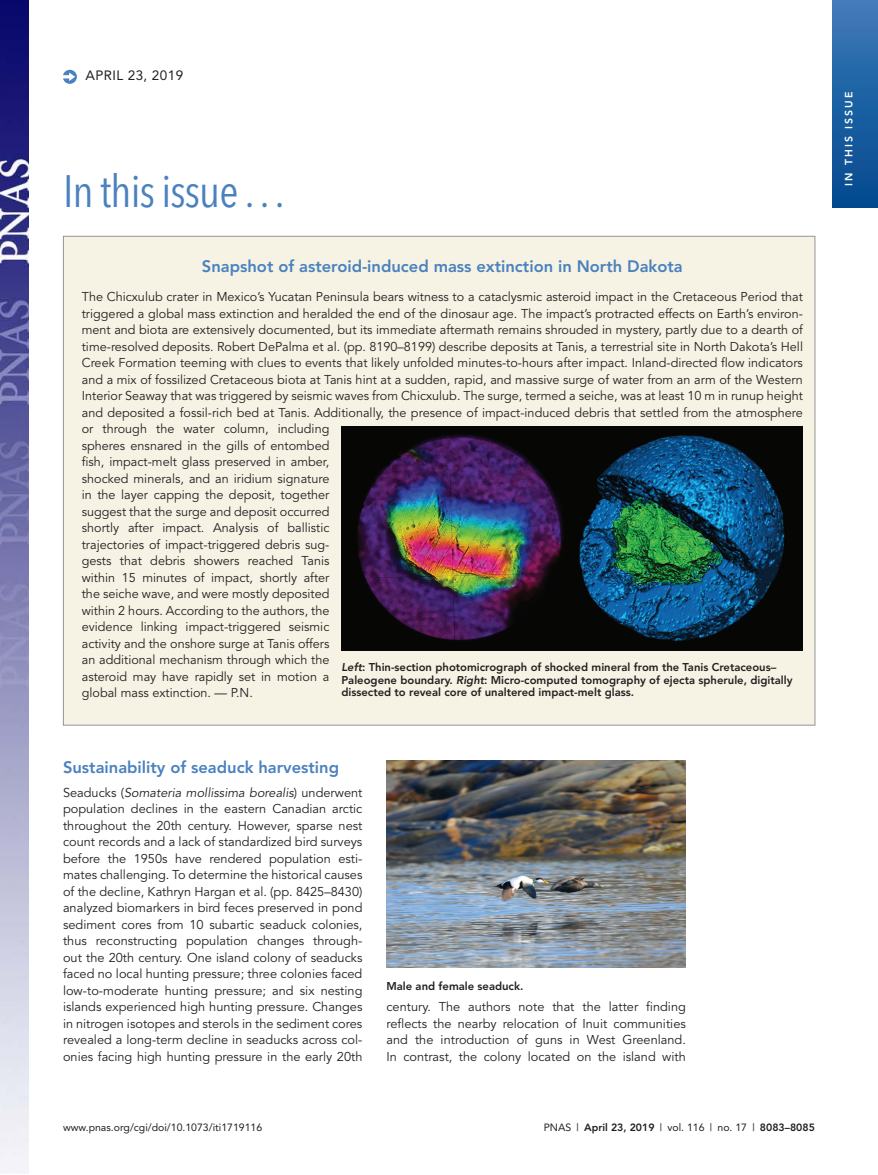
<style>
.page{position:relative;width:878px;height:1175px;background:#fff}
.page>*{position:absolute;margin:0;border:0;box-sizing:border-box;transform-origin:0 0}
.t1{font:condensed 45px "Avenir Next LT Pro";letter-spacing:-.02em;color:#4a81be}
.t2{font:800 16.5px "Avenir";color:#4a81be}
.t3{font:13.5px "Avenir";letter-spacing:.03em;color:#231f20}
.t4{font:12.75px/16.5px "Avenir";color:#231f20;text-align:justify}
.t5{font:italic 12.75px "Avenir LT Std";color:#231f20}
.t6{font:800 11.25px/12.3px "Avenir";color:#231f20}
.t7{font:800 10.5px "Avenir";color:#231f20}
.t8{font:10.5px "Avenir";color:#231f20}
.t9{font:800 10.5px "Avenir";letter-spacing:.2em;color:#fff}
.s1{font-family:"Avenir LT Std";font-style:italic}
.s2{font-family:"Avenir";font-style:normal}
.s3{font-weight:400}
</style>
<div class="page">
<img style="left:0;top:0;width:28px;height:1173px">
<div style="left:63px;top:236px;width:752px;height:489px;background:#f6f3e5;border:1px solid #939598"></div>
<img style="left:341px;top:427px;width:461px;height:224px">
<div style="left:832px;top:0;width:46px;height:207px;background:linear-gradient(to bottom,#3f7bb9,#00488e)"></div>
<svg style="left:63px;top:70px;width:14px;height:14px"></svg>
<img style="left:386px;top:760px;width:300px;height:208px">
<p class="t3" style="left:86px;top:68px;width:99px">APRIL 23, 2019</p>
<h1 class="t1" style="left:63px;top:164px;width:223px">In this issue . . .</h1>
<p class="t2" style="left:202px;top:256px;width:482px">Snapshot of asteroid-induced mass extinction in North Dakota</p>
<p class="t4" style="left:82px;top:289px;width:722px;text-align:left">The Chicxulub crater in Mexico’s Yucatan Peninsula bears witness to a cataclysmic asteroid impact in the Cretaceous Period that triggered a global mass extinction and heralded the end of the dinosaur age. The impact’s protracted effects on Earth’s environ&shy;ment and biota are extensively documented, but its immediate aftermath remains shrouded in mystery, partly due to a dearth of time-resolved deposits. Robert DePalma et al. (pp. 8190–8199) describe deposits at Tanis, a terrestrial site in North Dakota’s Hell Creek Formation teeming with clues to events that likely unfolded minutes-to-hours after impact. Inland-directed flow indicators and a mix of fossilized Cretaceous biota at Tanis hint at a sudden, rapid, and massive surge of water from an arm of the Western Interior Seaway that was triggered by seismic waves from Chicxulub. The surge, termed a seiche, was at least 10 m in runup height and deposited a fossil-rich bed at Tanis. Additionally, the presence of impact-induced debris that settled from the atmosphere or through the water column, including<br>spheres ensnared in the gills of entombed<br>fish, impact-melt glass preserved in amber,<br>shocked minerals, and an iridium signature<br>in the layer capping the deposit, together<br>suggest that the surge and deposit occurred<br>shortly after impact. Analysis of ballistic<br>trajectories of impact-triggered debris sug-<br>gests that debris showers reached Tanis<br>within 15 minutes of impact, shortly after<br>the seiche wave, and were mostly deposited<br>within 2 hours. According to the authors, the<br>evidence linking impact-triggered seismic<br>activity and the onshore surge at Tanis offers<br>an additional mechanism through which the<br>asteroid may have rapidly set in motion a<br>global mass extinction. — P.N.</p>
<p class="t6" style="left:341px;top:661px;width:452px"><span class="s1">Left</span>: Thin-section photomicrograph of shocked mineral from the Tanis Cretaceous–<br>Paleogene boundary. <span class="s1">Right</span>: Micro-computed tomography of ejecta spherule, digitally dissected to reveal core of unaltered impact-melt glass.</p>
<p class="t2" style="left:63px;top:757px;width:277px">Sustainability of seaduck harvesting</p>
<p class="t5" style="left:63px;top:785px;width:301px"><span class="s2">Seaducks (</span>Somateria mollissima borealis<span class="s2">) underwent</span></p>
<p class="t4" style="left:63px;top:801px;width:301px">population declines in the eastern Canadian arctic throughout the 20th century. However, sparse nest count records and a lack of standardized bird surveys before the 1950s have rendered population esti&shy;mates challenging. To determine the historical causes of the decline, Kathryn Hargan et al. (pp. 8425–8430) analyzed biomarkers in bird feces preserved in pond sediment cores from 10 subartic seaduck colonies, thus reconstructing population changes through&shy;out the 20th century. One island colony of seaducks faced no local hunting pressure; three colonies faced low-to-moderate hunting pressure; and six nesting islands experienced high hunting pressure. Changes in nitrogen isotopes and sterols in the sediment cores revealed a long-term decline in seaducks across col&shy;onies facing high hunting pressure in the early 20th</p>
<p class="t6" style="left:386px;top:980px;width:138px">Male and female seaduck.</p>
<p class="t4" style="left:386px;top:999px;width:301px">century. The authors note that the latter finding reflects the nearby relocation of Inuit communities and the introduction of guns in West Greenland.<br>In contrast, the colony located on the island with</p>
<p class="t8" style="left:63px;top:1121px;width:201px">www.pnas.org/cgi/doi/10.1073/iti1719116</p>
<p class="t7" style="left:543px;top:1121px;width:273px"><span class="s3">PNAS |</span> April 23, 2019 <span class="s3">| vol. 116 | no. 17 |</span> 8083–8085</p>
<p class="t9" style="left:842px;top:186px;width:96px;rotate:-90deg">IN THIS ISSUE</p>
</div>
